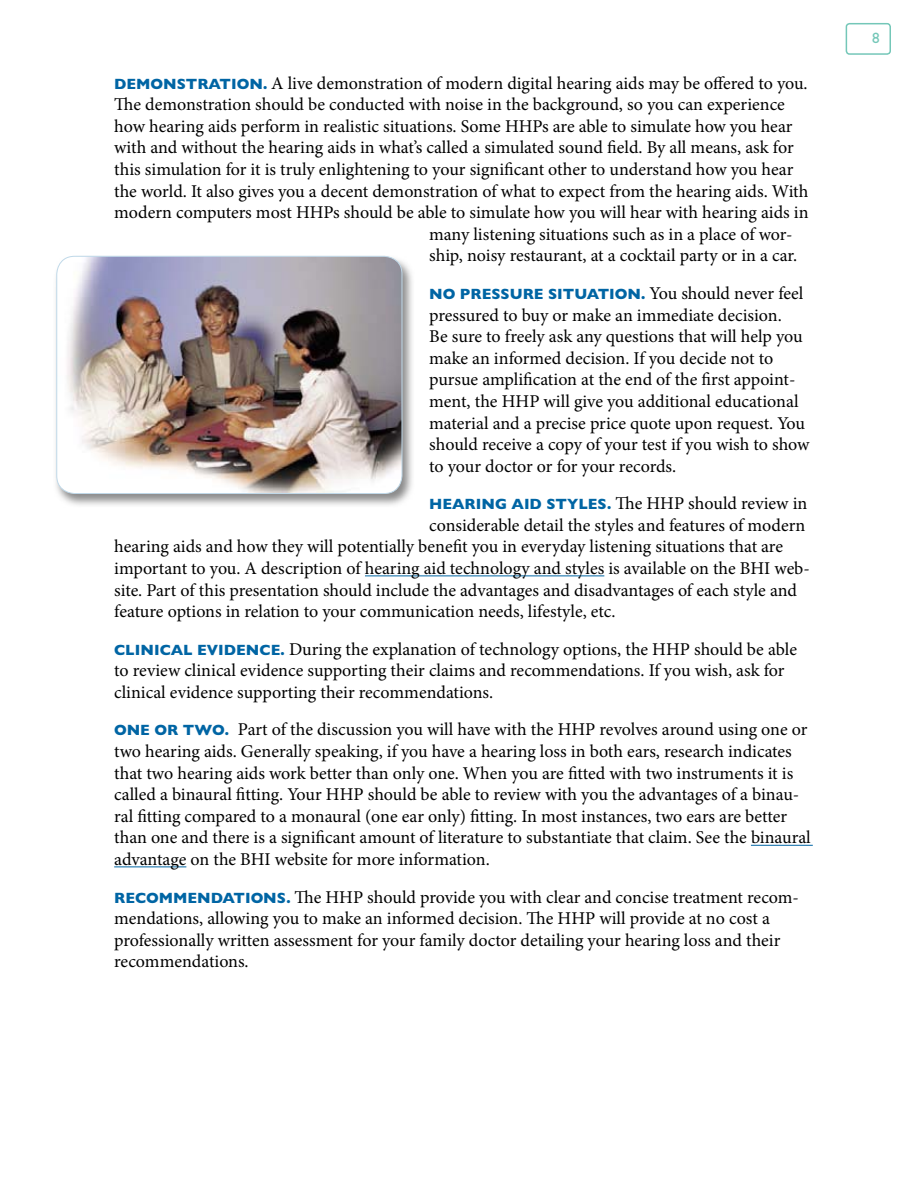
<style>
.page{position:relative;width:918px;height:1188px;background:#fff}
.page>*{position:absolute;margin:0;border:0;box-sizing:border-box;transform-origin:0 0}
.t1{font:18px/21.6px "Minion Pro";color:#000}
.t2{font:700 15px "Gill Sans";color:#0065a4}
.t3{font:15px "Gill Sans";color:#74c7b8}
.s1{font-family:"Gill Sans";font-weight:700;font-size:15px;color:#0065a4}
.s2{font-family:"Minion Pro";font-weight:400;font-size:18px;color:#000}
</style>
<div class="page">
<div style="left:846px;top:23px;width:45px;height:32px;border:2px solid #74c7b8;border-radius:3px"></div>
<hr style="left:365px;top:575px;width:239px;height:1px;background:#0065a4">
<hr style="left:751px;top:845px;width:62px;height:1px;background:#0065a4">
<hr style="left:114px;top:866px;width:72px;height:1px;background:#0065a4">
<img style="left:55px;top:255px;width:357px;height:250px">
<img style="left:57px;top:256px;width:345px;height:238px;border-radius:18px">
<div style="left:57px;top:256px;width:345px;height:238px;border:1px solid #c0d9e9;border-radius:18px"></div>
<p class="t1" style="left:114px;top:74px;width:695px"><span class="s1">DEMONSTRATION.</span> A live demonstration of modern digital hearing aids may be offered to you.</p>
<p class="t1" style="left:114px;top:95px;width:672px">The demonstration should be conducted with noise in the background, so you can experience</p>
<p class="t1" style="left:114px;top:117px;width:680px">how hearing aids perform in realistic situations. Some HHPs are able to simulate how you hear</p>
<p class="t1" style="left:114px;top:138px;width:681px">with and without the hearing aids in what’s called a simulated sound field. By all means, ask for</p>
<p class="t1" style="left:114px;top:160px;width:681px">this simulation for it is truly enlightening to your significant other to understand how you hear</p>
<p class="t1" style="left:114px;top:182px;width:696px">the world. It also gives you a decent demonstration of what to expect from the hearing aids. With</p>
<p class="t1" style="left:114px;top:203px;width:696px">modern computers most HHPs should be able to simulate how you will hear with hearing aids in</p>
<p class="t1" style="left:429px;top:225px;width:365px">many listening situations such as in a place of wor-</p>
<p class="t1" style="left:429px;top:246px;width:369px">ship, noisy restaurant, at a cocktail party or in a car.</p>
<p class="t2" style="left:429px;top:289px;width:376px">NO PRESSURE SITUATION. <span class="s2">You should never feel</span></p>
<p class="t1" style="left:429px;top:306px;width:382px">pressured to buy or make an immediate decision.<br>Be sure to freely ask any questions that will help you make an informed decision. If you decide not to pursue amplification at the end of the first appoint&shy;ment, the HHP will give you additional educational material and a precise price quote upon request. You should receive a copy of your test if you wish to show to your doctor or for your records.</p>
<p class="t1" style="left:429px;top:494px;width:380px"><span class="s1">HEARING AID STYLES.</span> The HHP should review in</p>
<p class="t1" style="left:429px;top:516px;width:378px">considerable detail the styles and features of modern</p>
<p class="t1" style="left:114px;top:537px;width:670px">hearing aids and how they will potentially benefit you in everyday listening situations that are</p>
<p class="t1" style="left:114px;top:559px;width:697px">important to you. A description of hearing aid technology and styles is available on the BHI web-</p>
<p class="t1" style="left:114px;top:581px;width:684px">site. Part of this presentation should include the advantages and disadvantages of each style and</p>
<p class="t1" style="left:114px;top:602px;width:503px">feature options in relation to your communication needs, lifestyle, etc.</p>
<p class="t1" style="left:114px;top:640px;width:684px"><span class="s1">CLINICAL EVIDENCE.</span> During the explanation of technology options, the HHP should be able to review clinical evidence supporting their claims and recommendations. If you wish, ask for clinical evidence supporting their recommendations.</p>
<p class="t1" style="left:114px;top:720px;width:698px"><span class="s1">ONE OR TWO.</span> Part of the discussion you will have with the HHP revolves around using one or two hearing aids. Generally speaking, if you have a hearing loss in both ears, research indicates that two hearing aids work better than only one. When you are fitted with two instruments it is called a binaural fitting. Your HHP should be able to review with you the advantages of a binau&shy;ral fitting compared to a monaural (one ear only) fitting. In most instances, two ears are better than one and there is a significant amount of literature to substantiate that claim. See the binaural advantage on the BHI website for more information.</p>
<p class="t1" style="left:114px;top:888px;width:686px"><span class="s1">RECOMMENDATIONS.</span> The HHP should provide you with clear and concise treatment recom&shy;mendations, allowing you to make an informed decision. The HHP will provide at no cost a professionally written assessment for your family doctor detailing your hearing loss and their recommendations.</p>
<p class="t3" style="left:872px;top:33px;width:9px">8</p>
</div>
